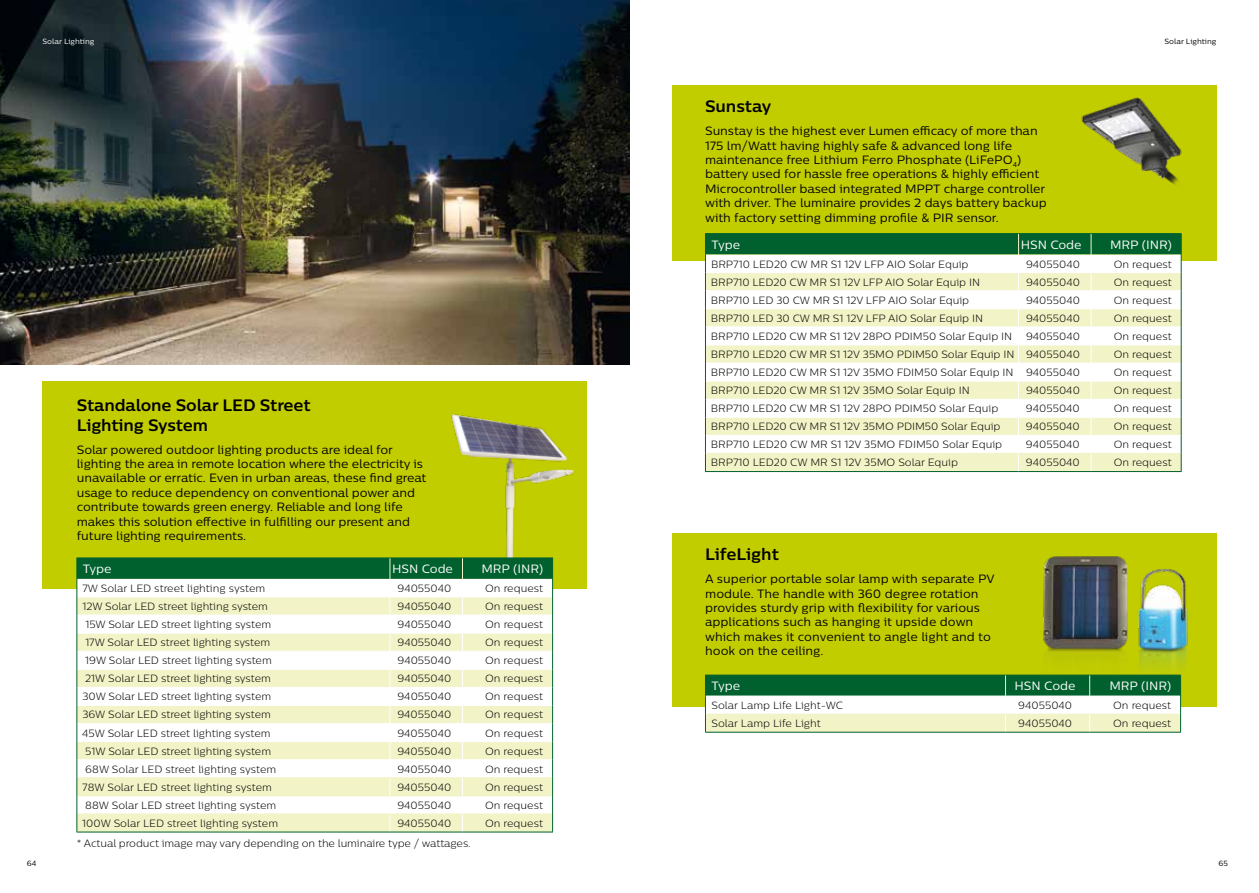
<style>
.page{position:relative;width:1259px;height:893px;background:#fff}
.page>*{position:absolute;margin:0;border:0;box-sizing:border-box;transform-origin:0 0}
.t1{font:700 16.5px/19.8px "Centrale Sans Pro";letter-spacing:-.01em;color:#000}
.t2{font:12px/14.4px "Centrale Sans Pro";letter-spacing:-.005em;color:#000}
.t3{font:12px "Centrale Sans Pro";color:#fff}
.t4{font:300 10.5px "Centrale Sans Pro";letter-spacing:-.005em;color:#000}
.t5{font:7.5px "Centrale Sans Pro";color:#000}
.t6{font:7.5px "Centrale Sans Pro";color:#fff}
</style>
<div class="page">
<img style="left:0;top:0;width:629px;height:364px">
<div style="left:672px;top:85px;width:544px;height:175px;background:#c2cd00"></div>
<hr style="left:705px;top:233px;width:313px;height:1px;background:#00612e">
<hr style="left:1018px;top:233px;width:73px;height:1px;background:#00612e">
<hr style="left:1091px;top:233px;width:90px;height:1px;background:#00612e">
<svg style="left:705px;top:234px;width:476px;height:237px"></svg>
<hr style="left:705px;top:471px;width:313px;height:1px;background:#00612e">
<hr style="left:1018px;top:471px;width:73px;height:1px;background:#00612e">
<hr style="left:1091px;top:471px;width:90px;height:1px;background:#00612e">
<img style="left:1081px;top:97px;width:101px;height:88px">
<div style="left:672px;top:533px;width:544px;height:173px;background:#c2cd00"></div>
<svg style="left:705px;top:675px;width:476px;height:57px;background:#9dc1a0"></svg>
<hr style="left:705px;top:732px;width:300px;height:1px;background:#00612e">
<hr style="left:1005px;top:732px;width:84px;height:1px;background:#00612e">
<hr style="left:1089px;top:732px;width:92px;height:1px;background:#00612e">
<img style="left:1027px;top:556px;width:161px;height:119px">
<div style="left:43px;top:381px;width:544px;height:208px;background:#c2cd00"></div>
<img style="left:447px;top:414px;width:127px;height:152px">
<svg style="left:76px;top:558px;width:477px;height:274px"></svg>
<hr style="left:76px;top:832px;width:314px;height:1px;background:#00612e">
<hr style="left:390px;top:832px;width:72px;height:1px;background:#00612e">
<hr style="left:462px;top:832px;width:91px;height:1px;background:#00612e">
<p class="t6" style="left:43px;top:37px;width:53px">Solar Lighting</p>
<h1 class="t1" style="left:77px;top:395px;width:235px">Standalone Solar LED Street<br>Lighting System</h1>
<p class="t2" style="left:77px;top:442px;width:351px">Solar powered outdoor lighting products are ideal for lighting the area in remote location where the electricity is unavailable or erratic. Even in urban areas, these find great usage to reduce dependency on conventional power and contribute towards green energy. Reliable and long life makes this solution effective in fulfilling our present and future lighting requirements.</p>
<p class="t3" style="left:83px;top:561px;width:30px">Type</p>
<p class="t3" style="left:392px;top:561px;width:62px">HSN Code</p>
<p class="t3" style="left:481px;top:561px;width:63px">MRP (INR)</p>
<p class="t4" style="left:82px;top:582px;width:184px">7W Solar LED street lighting system</p>
<p class="t4" style="left:397px;top:582px;width:55px">94055040</p>
<p class="t4" style="left:485px;top:582px;width:60px">On request</p>
<p class="t4" style="left:82px;top:600px;width:187px">12W Solar LED street lighting system</p>
<p class="t4" style="left:397px;top:600px;width:55px">94055040</p>
<p class="t4" style="left:485px;top:600px;width:60px">On request</p>
<p class="t4" style="left:85px;top:618px;width:187px">15W Solar LED street lighting system</p>
<p class="t4" style="left:397px;top:618px;width:55px">94055040</p>
<p class="t4" style="left:485px;top:618px;width:60px">On request</p>
<p class="t4" style="left:85px;top:636px;width:187px">17W Solar LED street lighting system</p>
<p class="t4" style="left:397px;top:636px;width:55px">94055040</p>
<p class="t4" style="left:485px;top:636px;width:60px">On request</p>
<p class="t4" style="left:85px;top:654px;width:188px">19W Solar LED street lighting system</p>
<p class="t4" style="left:397px;top:654px;width:55px">94055040</p>
<p class="t4" style="left:485px;top:654px;width:60px">On request</p>
<p class="t4" style="left:85px;top:672px;width:187px">21W Solar LED street lighting system</p>
<p class="t4" style="left:397px;top:672px;width:55px">94055040</p>
<p class="t4" style="left:485px;top:672px;width:60px">On request</p>
<p class="t4" style="left:82px;top:690px;width:190px">30W Solar LED street lighting system</p>
<p class="t4" style="left:397px;top:690px;width:55px">94055040</p>
<p class="t4" style="left:485px;top:690px;width:60px">On request</p>
<p class="t4" style="left:82px;top:708px;width:190px">36W Solar LED street lighting system</p>
<p class="t4" style="left:397px;top:708px;width:55px">94055040</p>
<p class="t4" style="left:485px;top:708px;width:60px">On request</p>
<p class="t4" style="left:82px;top:726px;width:190px">45W Solar LED street lighting system</p>
<p class="t4" style="left:397px;top:726px;width:55px">94055040</p>
<p class="t4" style="left:485px;top:726px;width:60px">On request</p>
<p class="t4" style="left:85px;top:744px;width:187px">51W Solar LED street lighting system</p>
<p class="t4" style="left:397px;top:744px;width:55px">94055040</p>
<p class="t4" style="left:485px;top:744px;width:60px">On request</p>
<p class="t4" style="left:85px;top:762px;width:193px">68W Solar LED street lighting system</p>
<p class="t4" style="left:397px;top:762px;width:55px">94055040</p>
<p class="t4" style="left:485px;top:762px;width:60px">On request</p>
<p class="t4" style="left:82px;top:781px;width:191px">78W Solar LED street lighting system</p>
<p class="t4" style="left:397px;top:781px;width:55px">94055040</p>
<p class="t4" style="left:485px;top:781px;width:60px">On request</p>
<p class="t4" style="left:85px;top:799px;width:192px">88W Solar LED street lighting system</p>
<p class="t4" style="left:397px;top:799px;width:55px">94055040</p>
<p class="t4" style="left:485px;top:799px;width:60px">On request</p>
<p class="t4" style="left:82px;top:817px;width:197px">100W Solar LED street lighting system</p>
<p class="t4" style="left:397px;top:817px;width:55px">94055040</p>
<p class="t4" style="left:485px;top:817px;width:60px">On request</p>
<p class="t4" style="left:77px;top:837px;width:395px">* Actual product image may vary depending on the luminaire type / wattages.</p>
<p class="t5" style="left:1164px;top:37px;width:53px">Solar Lighting</p>
<h1 class="t1" style="left:705px;top:96px;width:68px">Sunstay</h1>
<p class="t2" style="left:705px;top:124px;width:343px">Sunstay is the highest ever Lumen efficacy of more than 175 lm/Watt having highly safe &amp; advanced long life maintenance free Lithium Ferro Phosphate (LiFePO<sub>4</sub>) battery used for hassle free operations &amp; highly efficient Microcontroller based integrated MPPT charge controller with driver. The luminaire provides 2 days battery backup with factory setting dimming profile &amp; PIR sensor.</p>
<p class="t3" style="left:711px;top:237px;width:30px">Type</p>
<p class="t3" style="left:1020px;top:237px;width:62px">HSN Code</p>
<p class="t3" style="left:1110px;top:237px;width:63px">MRP (INR)</p>
<p class="t4" style="left:711px;top:257px;width:259px">BRP710 LED20 CW MR S1 12V LFP AIO Solar Equip</p>
<p class="t4" style="left:1026px;top:257px;width:55px">94055040</p>
<p class="t4" style="left:1113px;top:257px;width:60px">On request</p>
<p class="t4" style="left:711px;top:275px;width:271px">BRP710 LED20 CW MR S1 12V LFP AIO Solar Equip IN</p>
<p class="t4" style="left:1026px;top:275px;width:55px">94055040</p>
<p class="t4" style="left:1113px;top:275px;width:60px">On request</p>
<p class="t4" style="left:711px;top:294px;width:260px">BRP710 LED 30 CW MR S1 12V LFP AIO Solar Equip</p>
<p class="t4" style="left:1026px;top:294px;width:55px">94055040</p>
<p class="t4" style="left:1113px;top:294px;width:60px">On request</p>
<p class="t4" style="left:711px;top:312px;width:274px">BRP710 LED 30 CW MR S1 12V LFP AIO Solar Equip IN</p>
<p class="t4" style="left:1026px;top:312px;width:55px">94055040</p>
<p class="t4" style="left:1113px;top:312px;width:60px">On request</p>
<p class="t4" style="left:711px;top:330px;width:303px">BRP710 LED20 CW MR S1 12V 28PO PDIM50 Solar Equip IN</p>
<p class="t4" style="left:1026px;top:330px;width:55px">94055040</p>
<p class="t4" style="left:1113px;top:330px;width:60px">On request</p>
<p class="t4" style="left:711px;top:348px;width:370px">BRP710 LED20 CW MR S1 12V 35MO PDIM50 Solar Equip IN 94055040</p>
<p class="t4" style="left:1113px;top:348px;width:60px">On request</p>
<p class="t4" style="left:711px;top:366px;width:370px">BRP710 LED20 CW MR S1 12V 35MO FDIM50 Solar Equip IN 94055040</p>
<p class="t4" style="left:1113px;top:366px;width:60px">On request</p>
<p class="t4" style="left:711px;top:384px;width:260px">BRP710 LED20 CW MR S1 12V 35MO Solar Equip IN</p>
<p class="t4" style="left:1026px;top:384px;width:55px">94055040</p>
<p class="t4" style="left:1113px;top:384px;width:60px">On request</p>
<p class="t4" style="left:711px;top:402px;width:289px">BRP710 LED20 CW MR S1 12V 28PO PDIM50 Solar Equip</p>
<p class="t4" style="left:1026px;top:402px;width:55px">94055040</p>
<p class="t4" style="left:1113px;top:402px;width:60px">On request</p>
<p class="t4" style="left:711px;top:420px;width:291px">BRP710 LED20 CW MR S1 12V 35MO PDIM50 Solar Equip</p>
<p class="t4" style="left:1026px;top:420px;width:55px">94055040</p>
<p class="t4" style="left:1113px;top:420px;width:60px">On request</p>
<p class="t4" style="left:711px;top:438px;width:293px">BRP710 LED20 CW MR S1 12V 35MO FDIM50 Solar Equip</p>
<p class="t4" style="left:1026px;top:438px;width:55px">94055040</p>
<p class="t4" style="left:1113px;top:438px;width:60px">On request</p>
<p class="t4" style="left:711px;top:456px;width:249px">BRP710 LED20 CW MR S1 12V 35MO Solar Equip</p>
<p class="t4" style="left:1026px;top:456px;width:55px">94055040</p>
<p class="t4" style="left:1113px;top:456px;width:60px">On request</p>
<h1 class="t1" style="left:705px;top:544px;width:75px">LifeLight</h1>
<p class="t2" style="left:705px;top:572px;width:291px">A superior portable solar lamp with separate PV module. The handle with 360 degree rotation provides sturdy grip with flexibility for various applications such as hanging it upside down which makes it convenient to angle light and to hook on the ceiling.</p>
<p class="t3" style="left:711px;top:678px;width:30px">Type</p>
<p class="t3" style="left:1014px;top:678px;width:63px">HSN Code</p>
<p class="t3" style="left:1109px;top:678px;width:63px">MRP (INR)</p>
<p class="t4" style="left:711px;top:699px;width:133px">Solar Lamp Life Light-WC</p>
<p class="t4" style="left:1018px;top:699px;width:55px">94055040</p>
<p class="t4" style="left:1113px;top:699px;width:60px">On request</p>
<p class="t4" style="left:711px;top:717px;width:111px">Solar Lamp Life Light</p>
<p class="t4" style="left:1018px;top:717px;width:55px">94055040</p>
<p class="t4" style="left:1113px;top:717px;width:60px">On request</p>
<p class="t5" style="left:27px;top:858px;width:11px">64</p>
<p class="t5" style="left:1218px;top:858px;width:11px">65</p>
</div>
